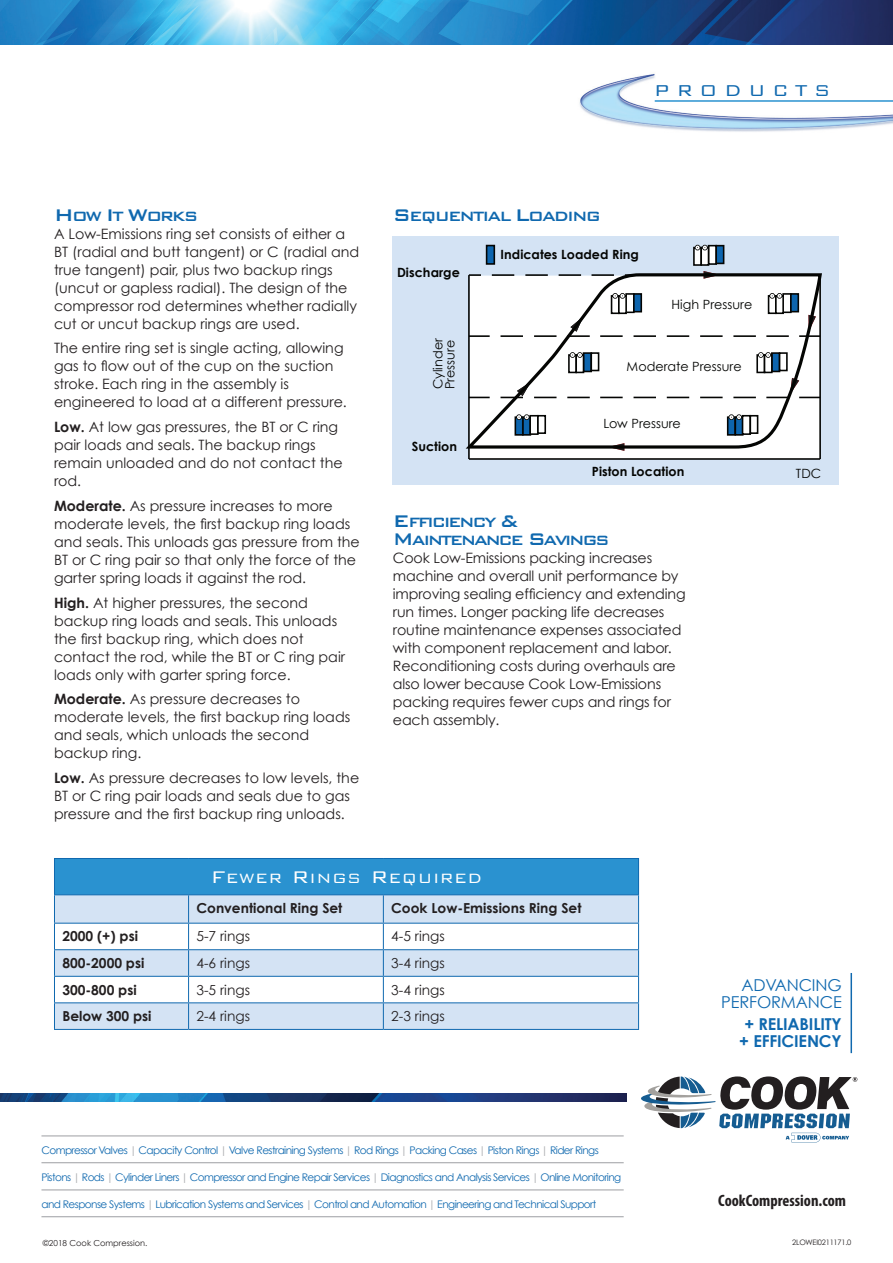
<style>
.page{position:relative;width:893px;height:1263px;background:#fff}
.page>*{position:absolute;margin:0;border:0;box-sizing:border-box;transform-origin:0 0}
.t1{font:300 21px "Bank Gothic";letter-spacing:.33em;color:#1069af}
.t2{font:18px/18px "Bank Gothic Medium SC800";letter-spacing:-.135em;color:#1069af}
.t3{font:18px "Bank Gothic Light SC800";letter-spacing:.03em;color:#fff}
.t4{font:500 18px "Bank Gothic";letter-spacing:-.11em;color:#1069af}
.t5{font:700 condensed 16.5px "Myriad Pro";color:#231f20}
.t6{font:700 16.35px/16.4px "Century Gothic";letter-spacing:-.01em;color:#1069af;text-align:center}
.t7{font:16.35px/16.4px "Century Gothic";letter-spacing:-.01em;color:#1069af;text-align:right}
.t8{font:14.25px/18px "Century Gothic";color:#231f20}
.t9{font:700 13.8px "Century Gothic";color:#231f20}
.t10{font:13.8px "Century Gothic";color:#231f20}
.t11{font:12.75px/12.3px "Century Gothic";letter-spacing:.005em;color:#040503}
.t12{font:700 12.75px "Century Gothic";letter-spacing:.005em;color:#040503}
.t13{font:10.5px "Century Gothic";letter-spacing:-.055em;color:#1069af}
.t14{font:8.25px "Century Gothic";color:#231f20}
.t15{font:7.5px "Century Gothic";letter-spacing:-.03em;color:#231f20}
.s1{font-size:22.5px}
.s2{font-weight:700}
.s3{color:#a8a9ad}
</style>
<div class="page">
<div style="left:393px;top:236px;width:446px;height:248px;background:#d4e3f4"></div>
<div style="left:470px;top:450px;width:349px;height:8px;background:#fff"></div>
<svg style="left:608px;top:450px;width:16px;height:1px"></svg>
<hr style="left:819px;top:275px;width:2px;height:184px;background:#040503">
<hr style="left:469px;top:458px;width:351px;height:2px;background:#040503">
<hr style="left:468px;top:275px;width:2px;height:184px;background:#040503">
<svg style="left:489px;top:248px;width:3px;height:14px"></svg>
<div style="left:486px;top:245px;width:9px;height:20px;border:2px solid #040503"></div>
<div style="left:708px;top:246px;width:8px;height:18px;background:#fff"></div>
<div style="left:708px;top:245px;width:9px;height:20px;border:2px solid #040503"></div>
<svg style="left:718px;top:248px;width:3px;height:13px"></svg>
<div style="left:715px;top:245px;width:9px;height:19px;border:2px solid #040503"></div>
<div style="left:694px;top:248px;width:7px;height:17px;background:#fff"></div>
<div style="left:693px;top:247px;width:9px;height:19px;border:2px solid #040503"></div>
<div style="left:701px;top:248px;width:7px;height:17px;background:#fff"></div>
<div style="left:700px;top:247px;width:9px;height:19px;border:2px solid #040503"></div>
<svg style="left:695px;top:245px;width:13px;height:5px"></svg>
<svg style="left:466px;top:272px;width:356px;height:178px;background:#e3e5e6"></svg>
<div style="left:54px;top:858px;width:585px;height:37px;background:#2a92d0"></div>
<svg style="left:55px;top:895px;width:583px;height:134px;fill:#d4e3f4"></svg>
<hr style="left:54px;top:858px;width:135px;height:1px;background:#1069af">
<hr style="left:54px;top:859px;width:1px;height:35px;background:#1069af">
<hr style="left:189px;top:858px;width:194px;height:1px;background:#1069af">
<hr style="left:383px;top:858px;width:256px;height:1px;background:#1069af">
<hr style="left:638px;top:859px;width:1px;height:35px;background:#1069af">
<hr style="left:54px;top:894px;width:135px;height:1px;background:#1069af">
<hr style="left:189px;top:894px;width:194px;height:1px;background:#1069af">
<hr style="left:383px;top:894px;width:256px;height:1px;background:#1069af">
<hr style="left:54px;top:923px;width:135px;height:1px;background:#1069af">
<hr style="left:189px;top:923px;width:194px;height:1px;background:#1069af">
<hr style="left:383px;top:923px;width:256px;height:1px;background:#1069af">
<hr style="left:54px;top:949px;width:135px;height:1px;background:#1069af">
<hr style="left:54px;top:976px;width:135px;height:1px;background:#1069af">
<hr style="left:189px;top:949px;width:194px;height:1px;background:#1069af">
<hr style="left:189px;top:976px;width:194px;height:1px;background:#1069af">
<hr style="left:383px;top:949px;width:256px;height:1px;background:#1069af">
<hr style="left:383px;top:976px;width:256px;height:1px;background:#1069af">
<hr style="left:54px;top:1002px;width:135px;height:1px;background:#1069af">
<svg style="left:54px;top:895px;width:1px;height:134px"></svg>
<hr style="left:54px;top:1029px;width:135px;height:1px;background:#1069af">
<hr style="left:189px;top:1002px;width:194px;height:1px;background:#1069af">
<svg style="left:188px;top:895px;width:1px;height:134px"></svg>
<hr style="left:189px;top:1029px;width:194px;height:1px;background:#1069af">
<hr style="left:383px;top:1002px;width:256px;height:1px;background:#1069af">
<svg style="left:383px;top:895px;width:1px;height:134px"></svg>
<svg style="left:638px;top:895px;width:1px;height:134px"></svg>
<hr style="left:383px;top:1029px;width:256px;height:1px;background:#1069af">
<hr style="left:851px;top:973px;width:1px;height:80px;background:#1069af">
<svg style="left:641px;top:1076px;width:216px;height:66px"></svg>
<img style="left:0;top:0;width:893px;height:45px">
<img style="left:0;top:1093px;width:627px;height:8px">
<hr style="left:41px;top:1135px;width:583px;height:1px;background:#a8a9ad">
<hr style="left:41px;top:1162px;width:583px;height:1px;background:#a8a9ad">
<hr style="left:41px;top:1189px;width:583px;height:1px;background:#a8a9ad">
<hr style="left:41px;top:1216px;width:583px;height:1px;background:#a8a9ad">
<img style="left:579px;top:74px;width:314px;height:58px">
<hr style="left:655px;top:100px;width:238px;height:2px;background:#2a92d0">
<h1 class="t1" style="left:654px;top:74px;width:178px">PRODUCTS</h1>
<p class="t2" style="left:54px;top:205px;width:142px"><span class="s1">H</span>ow <span class="s1">I</span>t <span class="s1">W</span>orks</p>
<p class="t8" style="left:54px;top:224px;width:307px">A Low-Emissions ring set consists of either a BT (radial and butt tangent) or C (radial and true tangent) pair, plus two backup rings (uncut or gapless radial). The design of the compressor rod determines whether radially cut or uncut backup rings are used.</p>
<p class="t8" style="left:54px;top:339px;width:294px">The entire ring set is single acting, allowing gas to flow out of the cup on the suction stroke. Each ring in the assembly is engineered to load at a different pressure.</p>
<p class="t8" style="left:54px;top:418px;width:290px"><span class="s2">Low.</span> At low gas pressures, the BT or C ring pair loads and seals. The backup rings remain unloaded and do not contact the rod.</p>
<p class="t8" style="left:54px;top:497px;width:307px"><span class="s2">Moderate.</span> As pressure increases to more moderate levels, the first backup ring loads and seals. This unloads gas pressure from the BT or C ring pair so that only the force of the garter spring loads it against the rod.</p>
<p class="t8" style="left:54px;top:593px;width:293px"><span class="s2">High.</span> At higher pressures, the second backup ring loads and seals. This unloads the first backup ring, which does not contact the rod, while the BT or C ring pair loads only with garter spring force.</p>
<p class="t8" style="left:54px;top:690px;width:298px"><span class="s2">Moderate.</span> As pressure decreases to moderate levels, the first backup ring loads and seals, which unloads the second backup ring.</p>
<p class="t8" style="left:54px;top:769px;width:307px"><span class="s2">Low.</span> As pressure decreases to low levels, the<br>BT or C ring pair loads and seals due to gas pressure and the first backup ring unloads.</p>
<p class="t4" style="left:393px;top:202px;width:210px"><span class="s1">S</span>EQUENTIAL <span class="s1">L</span>OADING</p>
<p class="t12" style="left:397px;top:264px;width:64px">Discharge</p>
<p class="t11" style="left:431px;top:389px;width:53px;rotate:-90deg">Cylinder<br>Pressure</p>
<p class="t12" style="left:412px;top:438px;width:47px">Suction</p>
<p class="t12" style="left:501px;top:246px;width:140px">Indicates Loaded Ring</p>
<p class="t11" style="left:672px;top:298px;width:82px">High Pressure</p>
<p class="t11" style="left:627px;top:360px;width:116px">Moderate Pressure</p>
<p class="t11" style="left:603px;top:417px;width:79px">Low Pressure</p>
<p class="t12" style="left:592px;top:464px;width:94px">Piston Location</p>
<p class="t11" style="left:796px;top:467px;width:27px">TDC</p>
<p class="t2" style="left:393px;top:512px;width:214px"><span class="s1">E</span> fficiency <span class="s1">&amp;<br>M</span>aintenance <span class="s1">S</span>avings</p>
<p class="t8" style="left:393px;top:549px;width:294px">Cook Low-Emissions packing increases machine and overall unit performance by improving sealing efficiency and extending run times. Longer packing life decreases routine maintenance expenses associated with component replacement and labor.<br>Reconditioning costs during overhauls are also lower because Cook Low-Emissions packing requires fewer cups and rings for each assembly.</p>
<p class="t3" style="left:211px;top:864px;width:273px"><span class="s1">F</span>ewer <span class="s1">R</span>ings <span class="s1">R</span>equired</p>
<p class="t9" style="left:196px;top:899px;width:147px">Conventional Ring Set</p>
<p class="t9" style="left:391px;top:899px;width:192px">Cook Low-Emissions Ring Set</p>
<p class="t9" style="left:62px;top:928px;width:77px">2000 (+) psi</p>
<p class="t10" style="left:196px;top:928px;width:55px">5-7 rings</p>
<p class="t10" style="left:391px;top:928px;width:55px">4-5 rings</p>
<p class="t9" style="left:62px;top:954px;width:84px">800-2000 psi</p>
<p class="t10" style="left:196px;top:954px;width:55px">4-6 rings</p>
<p class="t10" style="left:391px;top:954px;width:55px">3-4 rings</p>
<p class="t9" style="left:62px;top:981px;width:76px">300-800 psi</p>
<p class="t10" style="left:196px;top:981px;width:55px">3-5 rings</p>
<p class="t10" style="left:391px;top:981px;width:55px">3-4 rings</p>
<p class="t9" style="left:62px;top:1007px;width:91px">Below 300 psi</p>
<p class="t10" style="left:196px;top:1008px;width:55px">2-4 rings</p>
<p class="t10" style="left:391px;top:1008px;width:55px">2-3 rings</p>
<p class="t7" style="left:721px;top:977px;width:122px">ADVANCING<br>PERFORMANCE</p>
<p class="t6" style="left:739px;top:1016px;width:104px">+ RELIABILITY + EFFICIENCY</p>
<p class="t13" style="left:41px;top:1144px;width:559px">Compressor Valves <span class="s3">|</span> Capacity Control <span class="s3">|</span> Valve Restraining Systems <span class="s3">|</span> Rod Rings <span class="s3">|</span> Packing Cases <span class="s3">|</span> Piston Rings <span class="s3">|</span> Rider Rings</p>
<p class="t13" style="left:41px;top:1171px;width:581px">Pistons <span class="s3">|</span> Rods <span class="s3">|</span> Cylinder Liners <span class="s3">|</span> Compressor and Engine Repair Services <span class="s3">|</span> Diagnostics and Analysis Services <span class="s3">|</span> Online Monitoring</p>
<p class="t13" style="left:41px;top:1198px;width:556px">and Response Systems <span class="s3">|</span> Lubrication Systems and Services <span class="s3">|</span> Control and Automation <span class="s3">|</span> Engineering and Technical Support</p>
<p class="t5" style="left:718px;top:1190px;width:129px">CookCompression.com</p>
<p class="t14" style="left:43px;top:1238px;width:106px">©2018 Cook Compression.</p>
<p class="t15" style="left:792px;top:1238px;width:61px">2LOWEI0211171.0</p>
</div>
